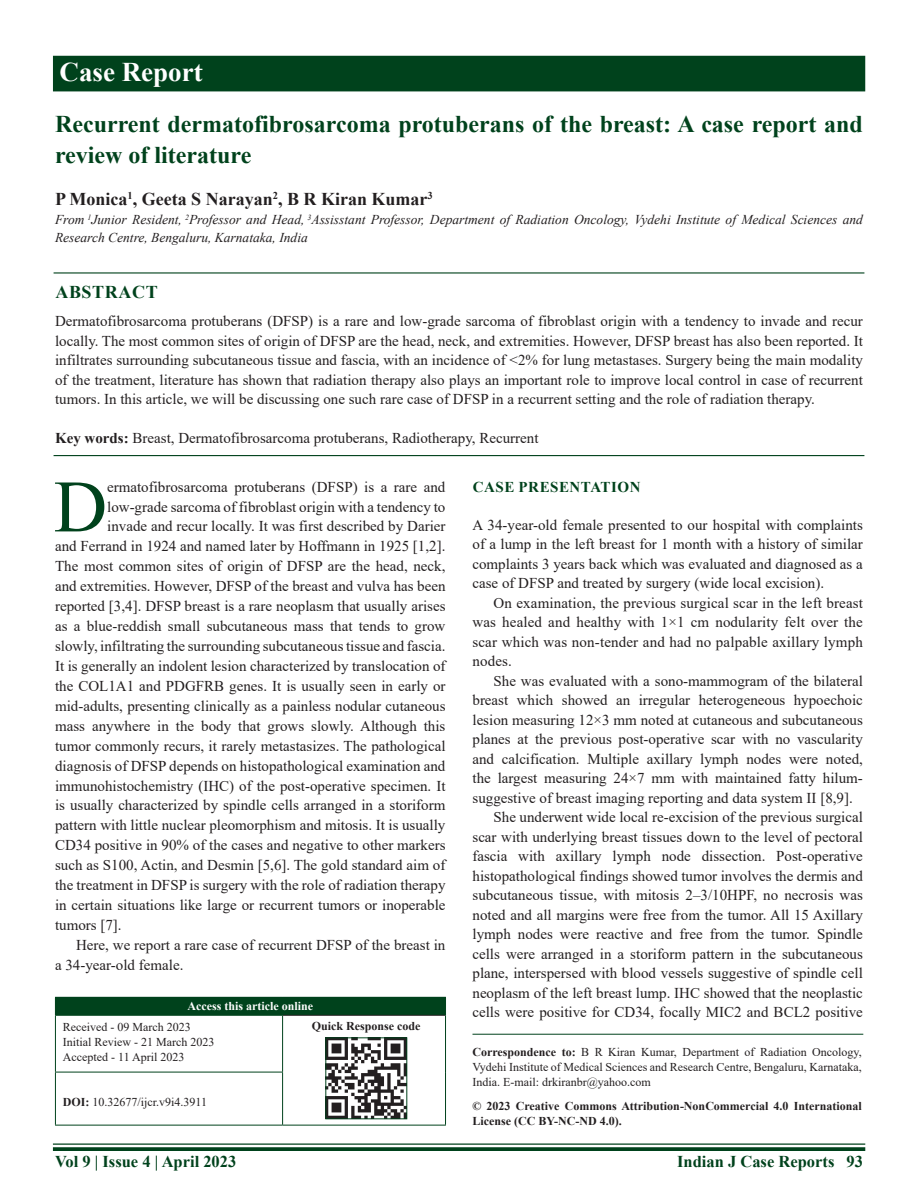
<style>
.page{position:relative;width:918px;height:1188px;background:#fff}
.page>*{position:absolute;margin:0;border:0;box-sizing:border-box;transform-origin:0 0}
.DROP_CAP_TX{font:73.95px "Times New Roman";color:#00421c}
.AH{font:700 27px "Times New Roman";color:#fff}
.AT{font:700 24px/31.5px "Times New Roman";color:#00421c}
.AU{font:700 18px "Times New Roman";color:#231f20}
.ABSH{font:700 18px "Times New Roman";letter-spacing:.035em;color:#00421c}
.RF{font:700 16.5px "Times New Roman";color:#00421c}
.DROP_CAP_TX-2{font:15px "Times New Roman";color:#231f20}
.TX{font:15px/19.5px "Times New Roman";color:#231f20;text-align:justify}
.ABS{font:15px/19.5px "Times New Roman";color:#231f20;text-align:justify}
.TXFL{font:15px/19.5px "Times New Roman";color:#231f20;text-align:justify}
.KWD{font:15px "Times New Roman";color:#231f20}
.t1{font:700 15px "Times New Roman";letter-spacing:.035em;color:#00421c}
.AFF{font:italic 13.5px/18px "Times New Roman";color:#231f20}
.ADD{font:12px/15px "Times New Roman";color:#231f20;text-align:justify}
.CR{font:700 12px/15px "Times New Roman";color:#231f20}
.HIS{font:12px/15px "Times New Roman";color:#231f20}
.DOI{font:12px "Times New Roman";color:#231f20}
.AAO{font:700 12px "Times New Roman";color:#fff}
.QR{font:700 12px "Times New Roman";color:#231f20}
.s1{font-weight:700}
</style>
<div class="page">
<hr style="left:53px;top:1143px;width:812px;height:2px;background:#00421c">
<svg style="left:53px;top:1147px;width:812px;height:4px;background:#0f4d29"></svg>
<div style="left:53px;top:56px;width:812px;height:35px;background:#00421c"></div>
<hr style="left:54px;top:272px;width:810px;height:2px;background:#00421c">
<hr style="left:54px;top:455px;width:810px;height:1px;background:#00421c">
<div style="left:55px;top:997px;width:391px;height:18px;background:#00421c"></div>
<hr style="left:283px;top:1015px;width:162px;height:1px;background:#231f20">
<hr style="left:55px;top:1016px;width:1px;height:56px;background:#00421c">
<hr style="left:55px;top:1015px;width:228px;height:1px;background:#00421c">
<hr style="left:282px;top:1016px;width:1px;height:56px;background:#00421c">
<hr style="left:445px;top:1015px;width:1px;height:57px;background:#00421c">
<hr style="left:445px;top:1072px;width:1px;height:53px;background:#00421c">
<hr style="left:55px;top:1072px;width:1px;height:53px;background:#00421c">
<hr style="left:55px;top:1072px;width:228px;height:1px;background:#00421c">
<hr style="left:55px;top:1125px;width:228px;height:1px;background:#00421c">
<hr style="left:282px;top:1072px;width:1px;height:53px;background:#00421c">
<hr style="left:283px;top:1125px;width:163px;height:1px;background:#00421c">
<img style="left:328px;top:1040px;width:77px;height:77px">
<div style="left:326px;top:1038px;width:81px;height:81px;border:1px solid #00421c"></div>
<hr style="left:472px;top:1034px;width:391px;height:1px;background:#00421c">
<p class="AH" style="left:60px;top:52px;width:145px">Case Report</p>
<p class="AT" style="left:55px;top:107px;width:809px">Recurrent dermatofibrosarcoma protuberans of the breast: A case report and review of literature</p>
<p class="AU" style="left:55px;top:186px;width:379px">P Monica<sup>1</sup>, Geeta S Narayan<sup>2</sup>, B R Kiran Kumar<sup>3</sup></p>
<p class="AFF" style="left:55px;top:210px;width:809px">From <sup>1</sup>Junior Resident, <sup>2</sup>Professor and Head, <sup>3</sup>Assisstant Professor, Department of Radiation Oncology, Vydehi Institute of Medical Sciences and<br>Research Centre, Bengaluru, Karnataka, India</p>
<p class="ABSH" style="left:55px;top:279px;width:104px">ABSTRACT</p>
<p class="ABS" style="left:55px;top:311px;width:809px">Dermatofibrosarcoma protuberans (DFSP) is a rare and low-grade sarcoma of fibroblast origin with a tendency to invade and recur locally. The most common sites of origin of DFSP are the head, neck, and extremities. However, DFSP breast has also been reported. It infiltrates surrounding subcutaneous tissue and fascia, with an incidence of &lt;2% for lung metastases. Surgery being the main modality of the treatment, literature has shown that radiation therapy also plays an important role to improve local control in case of recurrent tumors. In this article, we will be discussing one such rare case of DFSP in a recurrent setting and the role of radiation therapy.</p>
<p class="KWD" style="left:55px;top:427px;width:485px"><span class="s1">Key words:</span> Breast, Dermatofibrosarcoma protuberans, Radiotherapy, Recurrent</p>
<p class="DROP_CAP_TX" style="left:54px;top:455px;width:55px">D</p>
<p class="DROP_CAP_TX-2" style="left:107px;top:477px;width:340px">ermatofibrosarcoma protuberans (DFSP) is a rare and</p>
<p class="DROP_CAP_TX-2" style="left:107px;top:496px;width:340px">low-grade sarcoma of fibroblast origin with a tendency to</p>
<p class="DROP_CAP_TX-2" style="left:107px;top:516px;width:340px">invade and recur locally. It was first described by Darier</p>
<p class="DROP_CAP_TX-2" style="left:55px;top:536px;width:392px">and Ferrand in 1924 and named later by Hoffmann in 1925 [1,2].</p>
<p class="DROP_CAP_TX-2" style="left:55px;top:556px;width:392px">The most common sites of origin of DFSP are the head, neck,</p>
<p class="DROP_CAP_TX-2" style="left:55px;top:576px;width:392px">and extremities. However, DFSP of the breast and vulva has been</p>
<p class="DROP_CAP_TX-2" style="left:55px;top:596px;width:392px">reported [3,4]. DFSP breast is a rare neoplasm that usually arises</p>
<p class="DROP_CAP_TX-2" style="left:55px;top:615px;width:392px">as a blue-reddish small subcutaneous mass that tends to grow</p>
<p class="DROP_CAP_TX-2" style="left:55px;top:635px;width:392px">slowly, infiltrating the surrounding subcutaneous tissue and fascia.</p>
<p class="DROP_CAP_TX-2" style="left:55px;top:655px;width:392px">It is generally an indolent lesion characterized by translocation of</p>
<p class="DROP_CAP_TX-2" style="left:55px;top:675px;width:392px">the COL1A1 and PDGFRB genes. It is usually seen in early or</p>
<p class="DROP_CAP_TX-2" style="left:55px;top:695px;width:392px">mid-adults, presenting clinically as a painless nodular cutaneous</p>
<p class="DROP_CAP_TX-2" style="left:55px;top:715px;width:392px">mass anywhere in the body that grows slowly. Although this</p>
<p class="DROP_CAP_TX-2" style="left:55px;top:735px;width:392px">tumor commonly recurs, it rarely metastasizes. The pathological</p>
<p class="DROP_CAP_TX-2" style="left:55px;top:755px;width:392px">diagnosis of DFSP depends on histopathological examination and</p>
<p class="DROP_CAP_TX-2" style="left:55px;top:775px;width:392px">immunohistochemistry (IHC) of the post-operative specimen. It</p>
<p class="DROP_CAP_TX-2" style="left:55px;top:795px;width:392px">is usually characterized by spindle cells arranged in a storiform</p>
<p class="DROP_CAP_TX-2" style="left:55px;top:815px;width:392px">pattern with little nuclear pleomorphism and mitosis. It is usually</p>
<p class="DROP_CAP_TX-2" style="left:55px;top:835px;width:392px">CD34 positive in 90% of the cases and negative to other markers</p>
<p class="DROP_CAP_TX-2" style="left:55px;top:855px;width:392px">such as S100, Actin, and Desmin [5,6]. The gold standard aim of</p>
<p class="DROP_CAP_TX-2" style="left:55px;top:875px;width:392px">the treatment in DFSP is surgery with the role of radiation therapy</p>
<p class="DROP_CAP_TX-2" style="left:55px;top:895px;width:392px">in certain situations like large or recurrent tumors or inoperable</p>
<p class="DROP_CAP_TX-2" style="left:55px;top:914px;width:68px">tumors [7].</p>
<p class="TX" style="left:55px;top:935px;width:392px;line-height:20px;text-indent:21px">Here, we report a rare case of recurrent DFSP of the breast in a 34-year-old female.</p>
<p class="AAO" style="left:188px;top:998px;width:127px">Access this article online</p>
<p class="HIS" style="left:63px;top:1019px;width:153px">Received - 09 March 2023<br>Initial Review - 21 March 2023<br>Accepted - 11 April 2023</p>
<p class="QR" style="left:312px;top:1017px;width:110px">Quick Response code</p>
<p class="DOI" style="left:63px;top:1094px;width:146px"><span class="s1">DOI:</span> 10.32677/ijcr.v9i4.3911</p>
<h1 class="t1" style="left:473px;top:476px;width:169px">CASE PRESENTATION</h1>
<p class="TXFL" style="left:472px;top:514px;width:392px">A 34-year-old female presented to our hospital with complaints of a lump in the left breast for 1 month with a history of similar complaints 3 years back which was evaluated and diagnosed as a case of DFSP and treated by surgery (wide local excision).</p>
<p class="TX" style="left:472px;top:592px;width:392px;text-indent:21px">On examination, the previous surgical scar in the left breast was healed and healthy with 1×1 cm nodularity felt over the scar which was non-tender and had no palpable axillary lymph nodes.</p>
<p class="TX" style="left:472px;top:670px;width:392px;text-indent:21px">She was evaluated with a sono-mammogram of the bilateral breast which showed an irregular heterogeneous hypoechoic lesion measuring 12×3 mm noted at cutaneous and subcutaneous planes at the previous post-operative scar with no vascularity and calcification. Multiple axillary lymph nodes were noted, the largest measuring 24×7 mm with maintained fatty hilum&shy;suggestive of breast imaging reporting and data system II [8,9].</p>
<p class="TX" style="left:472px;top:807px;width:392px;text-indent:21px">She underwent wide local re-excision of the previous surgical scar with underlying breast tissues down to the level of pectoral fascia with axillary lymph node dissection. Post-operative histopathological findings showed tumor involves the dermis and subcutaneous tissue, with mitosis 2–3/10HPF, no necrosis was noted and all margins were free from the tumor. All 15 Axillary lymph nodes were reactive and free from the tumor. Spindle cells were arranged in a storiform pattern in the subcutaneous plane, interspersed with blood vessels suggestive of spindle cell neoplasm of the left breast lump. IHC showed that the neoplastic cells were positive for CD34, focally MIC2 and BCL2 positive</p>
<p class="ADD" style="left:472px;top:1044px;width:391px"><span class="s1">Correspondence to:</span> B R Kiran Kumar, Department of Radiation Oncology, Vydehi Institute of Medical Sciences and Research Centre, Bengaluru, Karnataka, India. E-mail: drkiranbr@yahoo.com</p>
<p class="CR" style="left:472px;top:1099px;width:391px">© 2023 Creative Commons Attribution-NonCommercial 4.0 International<br>License (CC BY-NC-ND 4.0).</p>
<p class="RF" style="left:55px;top:1150px;width:183px">Vol 9 | Issue 4 | April 2023</p>
<p class="RF" style="left:677px;top:1150px;width:187px">Indian J Case Reports 93</p>
</div>
